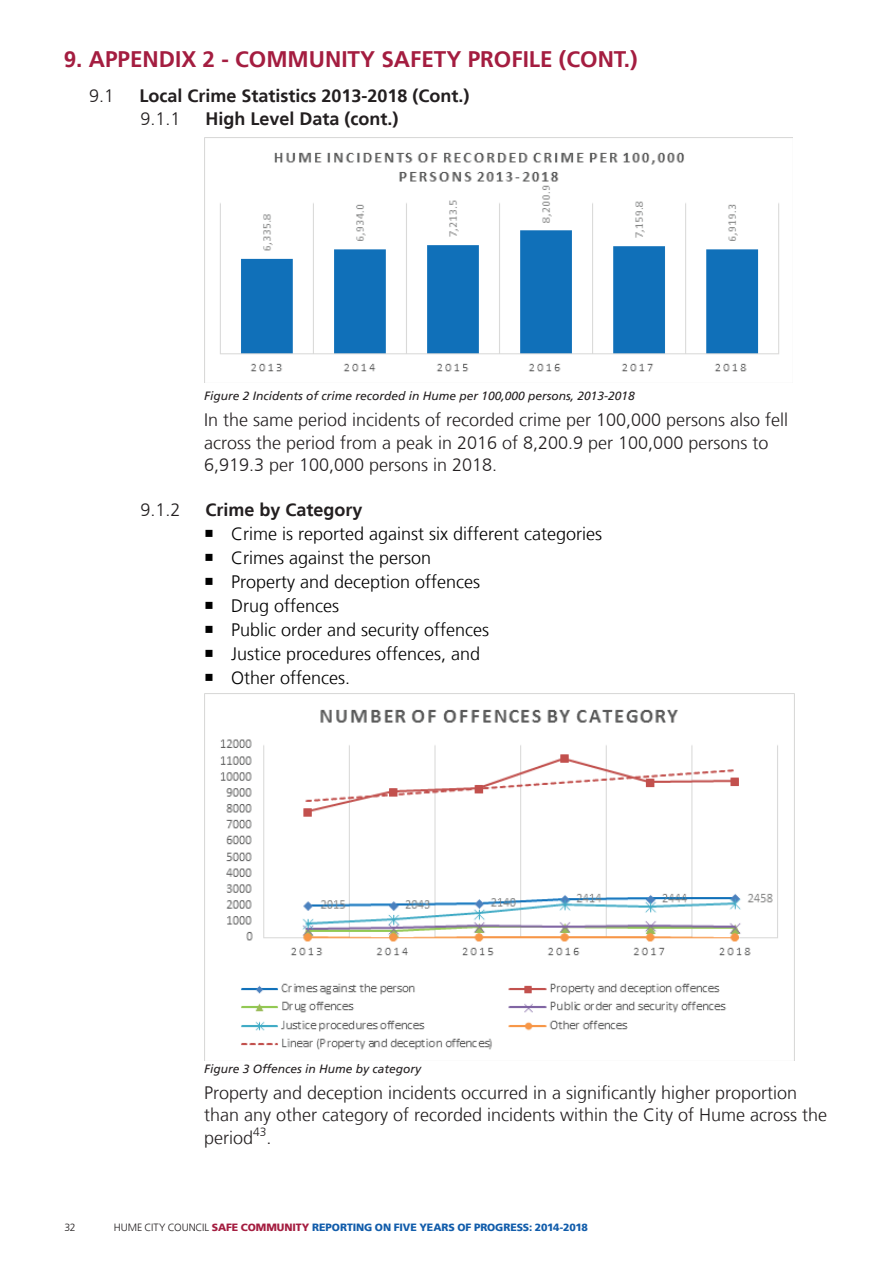
<style>
.page{position:relative;width:893px;height:1263px;background:#fff}
.page>*{position:absolute;margin:0;border:0;box-sizing:border-box;transform-origin:0 0}
.t1{font:700 22.5px "Frutiger LT";color:#a41d40}
.t2{font:300 18px/22.5px "Frutiger LT";color:#231f20}
.t3{font:300 18px/24px "Frutiger LT";color:#000}
.t4{font:700 18px "Frutiger LT";color:#231f20}
.t5{font:italic 12px "Frutiger LT";color:#231f20}
.t6{font:900 10.5px "Frutiger LT";letter-spacing:-.01em;color:#125dab}
.t7{font:300 10.5px "Frutiger LT";color:#231f20}
.s1{font-weight:300;color:#231f20}
.s2{color:#a41d40}
</style>
<div class="page">
<img style="left:204px;top:138px;width:575px;height:244px">
<img style="left:204px;top:693px;width:591px;height:367px">
<p class="t1" style="left:64px;top:46px;width:575px">9. APPENDIX 2 - COMMUNITY SAFETY PROFILE (CONT.)</p>
<p class="t2" style="left:89px;top:85px;width:27px">9.1</p>
<p class="t4" style="left:139px;top:86px;width:332px">Local Crime Statistics 2013-2018 (Cont.)</p>
<p class="t2" style="left:140px;top:108px;width:42px">9.1.1</p>
<p class="t4" style="left:205px;top:108px;width:195px">High Level Data (cont.)</p>
<p class="t5" style="left:204px;top:389px;width:432px">Figure 2 Incidents of crime recorded in Hume per 100,000 persons, 2013-2018</p>
<p class="t2" style="left:204px;top:409px;width:586px">In the same period incidents of recorded crime per 100,000 persons also fell across the period from a peak in 2016 of 8,200.9 per 100,000 persons to<br>6,919.3 per 100,000 persons in 2018.</p>
<p class="t2" style="left:140px;top:498px;width:42px">9.1.2</p>
<p class="t4" style="left:205px;top:499px;width:159px">Crime by Category</p>
<p class="t3" style="left:231px;top:522px;width:372px">Crime is reported against six different categories<br>Crimes against the person<br>Property and deception offences<br>Drug offences<br>Public order and security offences<br>Justice procedures offences, and<br>Other offences.</p>
<p class="t5" style="left:204px;top:1062px;width:219px">Figure 3 Offences in Hume by category</p>
<p class="t2" style="left:204px;top:1081px;width:625px">Property and deception incidents occurred in a significantly higher proportion than any other category of recorded incidents within the City of Hume across the period<sup>43</sup>.</p>
<p class="t7" style="left:64px;top:1221px;width:13px">32</p>
<p class="t6" style="left:114px;top:1221px;width:475px"><span class="s1">HUME CITY COUNCIL</span> <span class="s2">SAFE COMMUNITY</span> REPORTING ON FIVE YEARS OF PROGRESS: 2014-2018</p>
</div>
